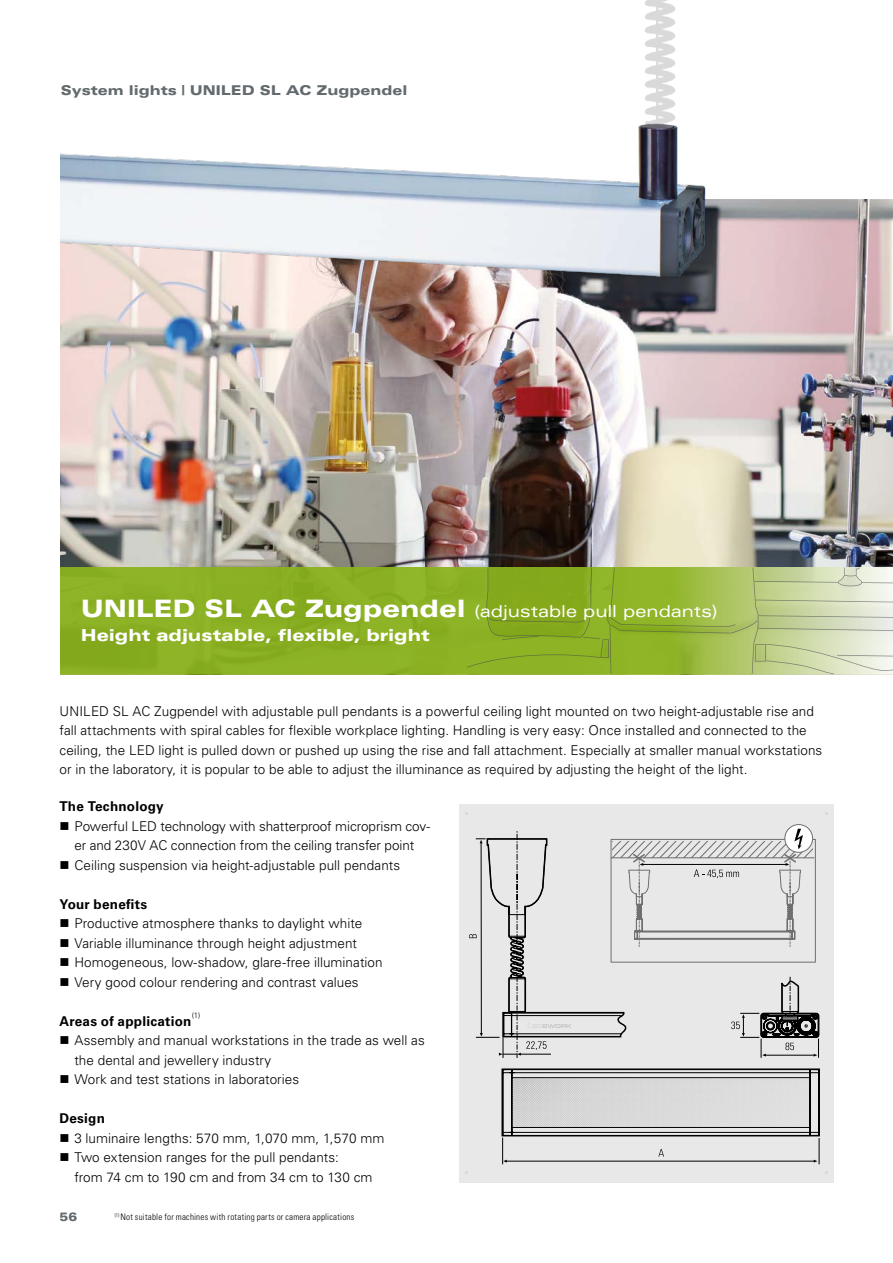
<style>
.page{position:relative;width:893px;height:1263px;background:#fff}
.page>*{position:absolute;margin:0;border:0;box-sizing:border-box;transform-origin:0 0}
.t1{font:900 expanded 16.5px/24px "Univers LT Std";color:#fff}
.t2{font:300 13.5px/19.5px "Univers LT Std";letter-spacing:.005em;color:#000}
.t3{font:700 13.5px "Univers LT Std";letter-spacing:.015em;color:#000}
.t4{font:900 expanded 13.5px "Univers LT Std";color:#626a6e}
.t5{font:900 expanded 12px "Univers LT Std";color:#626a6e}
.t6{font:300 condensed 9px "Univers LT Std";letter-spacing:.025em;color:#000}
.t7{font:300 7.8px "Univers LT Std";color:#000}
.s1{font-size:24px}
.s2{font-weight:400}
</style>
<div class="page">
<img style="left:61px;top:200px;width:832px;height:368px">
<div style="left:61px;top:568px;width:832px;height:106px;background:#8bb024"></div>
<svg style="left:467px;top:567px;width:426px;height:107px"></svg>
<img style="left:61px;top:0;width:668px;height:307px">
<div style="left:459px;top:804px;width:374px;height:378px;background:#e9e8e9"></div>
<svg style="left:785px;top:824px;width:28px;height:28px"></svg>
<div style="left:784px;top:824px;width:29px;height:29px;border:1px solid #706f6f;border-radius:50%"></div>
<svg style="left:469px;top:829px;width:350px;height:229px"></svg>
<svg style="left:502px;top:1071px;width:318px;height:94px"></svg>
<img style="left:692px;top:1078px;width:117px;height:1px">
<div style="left:501px;top:1068px;width:319px;height:68px;border:2px solid #000"></div>
<p class="t4" style="left:61px;top:82px;width:348px">System lights | UNILED SL AC Zugpendel</p>
<p class="t1" style="left:81px;top:599px;width:638px"><span class="s1">UNILED SL AC Zugpendel</span> <span class="s2">(adjustable pull pendants)<br></span>Height adjustable, flexible, bright</p>
<p class="t2" style="left:60px;top:701px;width:764px">UNILED SL AC Zugpendel with adjustable pull pendants is a powerful ceiling light mounted on two height-adjustable rise and fall attachments with spiral cables for flexible workplace lighting. Handling is very easy: Once installed and connected to the ceiling, the LED light is pulled down or pushed up using the rise and fall attachment. Especially at smaller manual workstations or in the laboratory, it is popular to be able to adjust the illuminance as required by adjusting the height of the light.</p>
<p class="t3" style="left:60px;top:799px;width:106px">The Technology</p>
<p class="t2" style="left:74px;top:816px;width:357px">Powerful LED technology with shatterproof microprism cov&shy;er and 230V AC connection from the ceiling transfer point<br>Ceiling suspension via height-adjustable pull pendants</p>
<p class="t3" style="left:60px;top:896px;width:89px">Your benefits</p>
<p class="t2" style="left:74px;top:914px;width:310px">Productive atmosphere thanks to daylight white Variable illuminance through height adjustment Homogeneous, low-shadow, glare-free illumination Very good colour rendering and contrast values</p>
<p class="t3" style="left:59px;top:1013px;width:133px">Areas of application</p>
<p class="t7" style="left:192px;top:1011px;width:10px">(1)</p>
<p class="t2" style="left:74px;top:1031px;width:352px">Assembly and manual workstations in the trade as well as the dental and jewellery industry<br>Work and test stations in laboratories</p>
<p class="t3" style="left:60px;top:1111px;width:47px">Design</p>
<p class="t2" style="left:74px;top:1128px;width:311px">3 luminaire lengths: 570 mm, 1,070 mm, 1,570 mm<br>Two extension ranges for the pull pendants:<br>from 74 cm to 190 cm and from 34 cm to 130 cm</p>
<p class="t5" style="left:60px;top:1209px;width:19px">56</p>
<p class="t6" style="left:115px;top:1212px;width:241px"><sup>(1)</sup> Not suitable for machines with rotating parts or camera applications</p>
</div>
